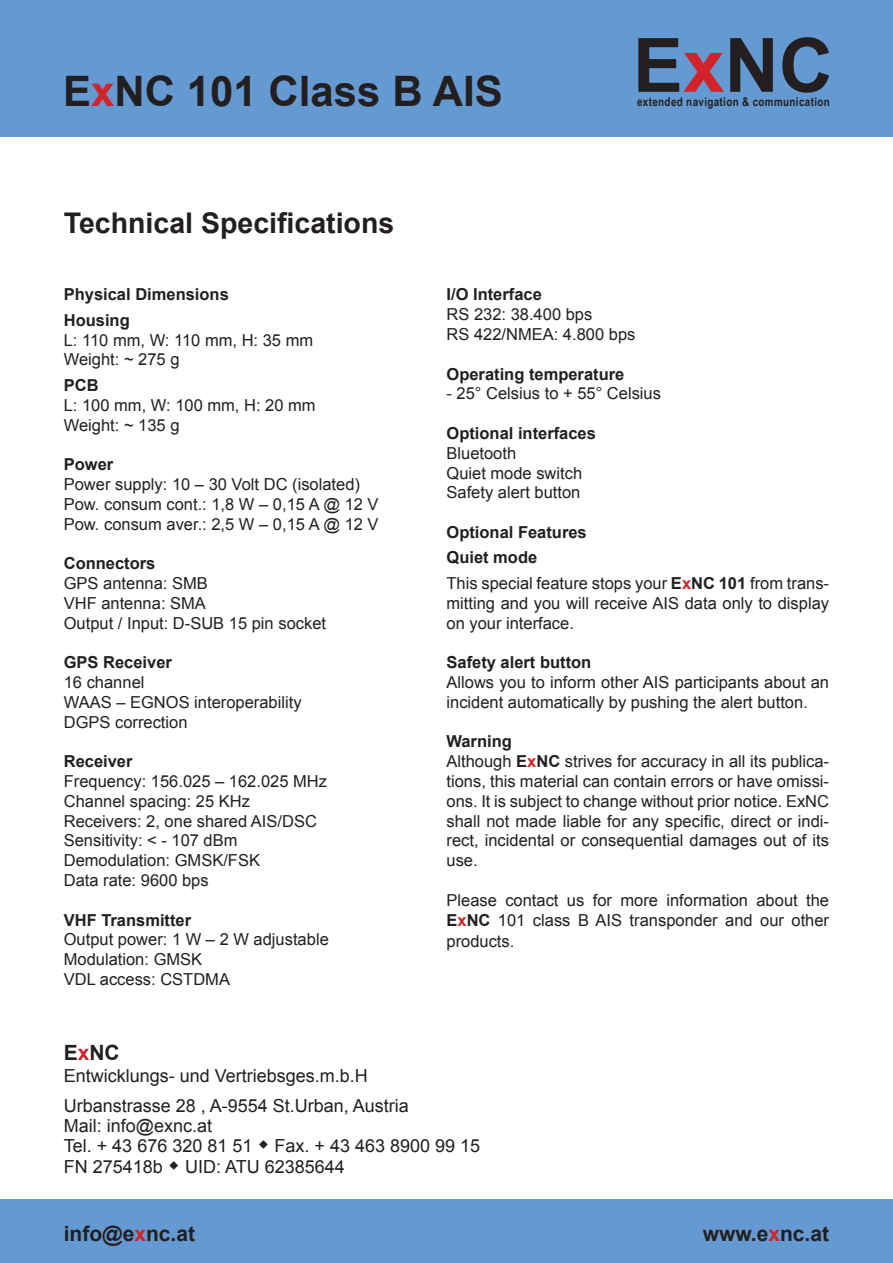
<style>
.page{position:relative;width:893px;height:1263px;background:#fff}
.page>*{position:absolute;margin:0;border:0;box-sizing:border-box;transform-origin:0 0}
.t1{font:700 75px "Arial";color:#231f20}
.t2{font:700 42px "Arial";color:#231f20}
.t3{font:700 28.5px "Arial";color:#231f20}
.t4{font:700 21px "Arial";color:#231f20}
.t5{font:18px/30px "Arial";color:#231f20}
.t6{font:16.5px/19.8px "Arial";color:#231f20}
.t7{font:700 16.5px/25.5px "Arial";color:#231f20}
.t8{font:700 12px "Arial Narrow";letter-spacing:.03em;color:#231f20}
.s1{color:#d1232a}
.s2{font-weight:700}
.s3{font-weight:700;color:#d1232a}
</style>
<div class="page">
<div style="left:0;top:0;width:893px;height:136px;background:#6599d1"></div>
<div style="left:0;top:1199px;width:893px;height:64px;background:#6599d1"></div>
<h2 class="t2" style="left:63px;top:63px;width:441px">E<span class="s1">x</span>NC 101 Class B AIS</h2>
<h3 class="t3" style="left:64px;top:204px;width:332px">Technical Specifications</h3>
<h1 class="t1" style="left:633px;top:15px;width:202px">E<span class="s1">x</span>NC</h1>
<p class="t8" style="left:637px;top:93px;width:194px">extended navigation &amp; communication</p>
<p class="t7" style="left:64px;top:282px;width:167px">Physical Dimensions<br>Housing</p>
<p class="t6" style="left:64px;top:330px;width:251px">L: 110 mm, W: 110 mm, H: 35 mm<br>Weight: ~ 275 g</p>
<p class="t7" style="left:64px;top:373px;width:36px">PCB</p>
<p class="t6" style="left:64px;top:395px;width:253px">L: 100 mm, W: 100 mm, H: 20 mm<br>Weight: ~ 135 g</p>
<p class="t7" style="left:64px;top:452px;width:51px">Power</p>
<p class="t6" style="left:64px;top:474px;width:316px">Power supply: 10 – 30 Volt DC (isolated)<br>Pow. consum cont.: 1,8 W – 0,15 A @ 12 V<br>Pow. consum aver.: 2,5 W – 0,15 A @ 12 V</p>
<p class="t7" style="left:64px;top:551px;width:93px">Connectors</p>
<p class="t6" style="left:64px;top:573px;width:264px">GPS antenna: SMB<br>VHF antenna: SMA<br>Output / Input: D-SUB 15 pin socket</p>
<p class="t7" style="left:64px;top:650px;width:110px">GPS Receiver</p>
<p class="t6" style="left:64px;top:672px;width:239px">16 channel<br>WAAS – EGNOS interoperability<br>DGPS correction</p>
<p class="t7" style="left:64px;top:749px;width:70px">Receiver</p>
<p class="t6" style="left:64px;top:771px;width:265px">Frequency: 156.025 – 162.025 MHz<br>Channel spacing: 25 KHz<br>Receivers: 2, one shared AIS/DSC<br>Sensitivity: &lt; - 107 dBm<br>Demodulation: GMSK/FSK<br>Data rate: 9600 bps</p>
<p class="t7" style="left:64px;top:907px;width:129px">VHF Transmitter</p>
<p class="t6" style="left:64px;top:930px;width:267px">Output power: 1 W – 2 W adjustable<br>Modulation: GMSK<br>VDL access: CSTDMA</p>
<p class="t7" style="left:446px;top:282px;width:97px">I/O Interface</p>
<p class="t6" style="left:446px;top:305px;width:190px">RS 232: 38.400 bps<br>RS 422/NMEA: 4.800 bps</p>
<p class="t7" style="left:446px;top:361px;width:179px">Operating temperature</p>
<p class="t6" style="left:446px;top:384px;width:216px">- 25° Celsius to + 55° Celsius</p>
<p class="t7" style="left:446px;top:421px;width:151px">Optional interfaces</p>
<p class="t6" style="left:446px;top:443px;width:137px">Bluetooth<br>Quiet mode switch<br>Safety alert button</p>
<p class="t6" style="left:446px;top:520px;width:384px;line-height:25.5px"><span class="s2">Optional Features<br>Quiet mode<br></span>This special feature stops your <span class="s2">E</span><span class="s3">x</span><span class="s2">NC 101</span> from trans-</p>
<p class="t6" style="left:446px;top:593px;width:384px">mitting and you will receive AIS data only to display on your interface.</p>
<p class="t7" style="left:446px;top:650px;width:146px">Safety alert button</p>
<p class="t6" style="left:446px;top:672px;width:384px">Allows you to inform other AIS participants about an incident automatically by pushing the alert button.</p>
<p class="t6" style="left:446px;top:732px;width:384px"><span class="s2">Warning<br></span>Although <span class="s2">E</span><span class="s3">x</span><span class="s2">NC</span> strives for accuracy in all its publica&shy;tions, this material can contain errors or have omissi&shy;ons. It is subject to change without prior notice. ExNC shall not made liable for any specific, direct or indi&shy;rect, incidental or consequential damages out of its use.</p>
<p class="t6" style="left:446px;top:890px;width:384px">Please contact us for more information about the<br><span class="s2">E</span><span class="s3">x</span><span class="s2">NC</span> 101 class B AIS transponder and our other</p>
<p class="t6" style="left:446px;top:932px;width:69px">products.</p>
<p class="t4" style="left:64px;top:1039px;width:58px">E<span class="s1">x</span>NC</p>
<p class="t5" style="left:64px;top:1061px;width:347px">Entwicklungs- und Vertriebsges.m.b.H<br>Urbanstrasse 28 , A-9554 St.Urban, Austria</p>
<p class="t5" style="left:64px;top:1116px;width:418px;line-height:19.8px">Mail: info@exnc.at<br>Tel. + 43 676 320 81 51 Fax. + 43 463 8900 99 15</p>
<p class="t5" style="left:64px;top:1152px;width:282px">FN 275418b UID: ATU 62385644</p>
<p class="t4" style="left:64px;top:1220px;width:133px">info@e<span class="s1">x</span>nc.at</p>
<p class="t4" style="left:703px;top:1220px;width:128px">www.e<span class="s1">x</span>nc.at</p>
</div>
